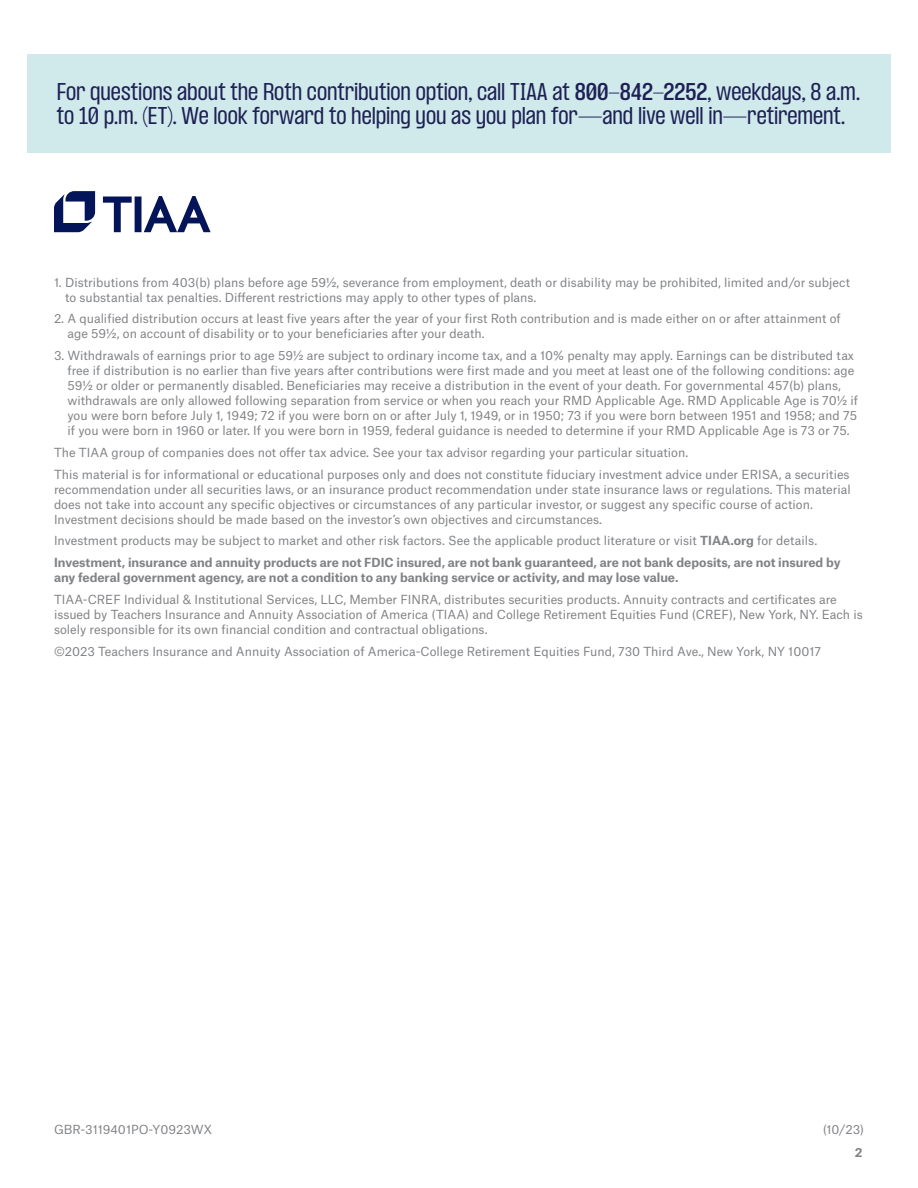
<style>
.page{position:relative;width:918px;height:1188px;background:#fff}
.page>*{position:absolute;margin:0;border:0;box-sizing:border-box;transform-origin:0 0}
.CTA_body_copy_PP_Nar{font:condensed 21px/24px "PP Formula";letter-spacing:-.005em;color:#1e2055}
.Disclosure_-_Atlast{font:12px/15px "Atlas Grotesk";color:#808285}
.Disclosure_-_Atlast-2{font:700 12px/15px "Atlas Grotesk";color:#808285}
.s1{font-weight:600}
.s2{font-weight:700}
</style>
<div class="page">
<svg style="left:103px;top:196px;width:108px;height:36px"></svg>
<svg style="left:54px;top:191px;width:41px;height:41px"></svg>
<div style="left:27px;top:54px;width:863px;height:98px;background:#d0eaeb"></div>
<p class="CTA_body_copy_PP_Nar" style="left:57px;top:79px;width:805px">For questions about the Roth contribution option, call TIAA at <span class="s1">800-842-2252</span>, weekdays, 8 a.m. to 10 p.m. (ET). We look forward to helping you as you plan for—and live well in—retirement.</p>
<p class="Disclosure_-_Atlast" style="left:65px;top:273px;width:786px;text-indent:-11px">1. Distributions from 403(b) plans before age 59½, severance from employment, death or disability may be prohibited, limited and/or subject to substantial tax penalties. Different restrictions may apply to other types of plans.</p>
<p class="Disclosure_-_Atlast" style="left:67px;top:310px;width:775px;text-indent:-13px">2. A qualified distribution occurs at least five years after the year of your first Roth contribution and is made either on or after attainment of age 59½, on account of disability or to your beneficiaries after your death.</p>
<p class="Disclosure_-_Atlast" style="left:67px;top:347px;width:792px;text-indent:-13px">3. Withdrawals of earnings prior to age 59½ are subject to ordinary income tax, and a 10% penalty may apply. Earnings can be distributed tax free if distribution is no earlier than five years after contributions were first made and you meet at least one of the following conditions: age 59½ or older or permanently disabled. Beneficiaries may receive a distribution in the event of your death. For governmental 457(b) plans, withdrawals are only allowed following separation from service or when you reach your RMD Applicable Age. RMD Applicable Age is 70½ if you were born before July 1, 1949; 72 if you were born on or after July 1, 1949, or in 1950; 73 if you were born between 1951 and 1958; and 75 if you were born in 1960 or later. If you were born in 1959, federal guidance is needed to determine if your RMD Applicable Age is 73 or 75.</p>
<p class="Disclosure_-_Atlast" style="left:54px;top:443px;width:636px">The TIAA group of companies does not offer tax advice. See your tax advisor regarding your particular situation.</p>
<p class="Disclosure_-_Atlast" style="left:54px;top:465px;width:798px">This material is for informational or educational purposes only and does not constitute fiduciary investment advice under ERISA, a securities recommendation under all securities laws, or an insurance product recommendation under state insurance laws or regulations. This material does not take into account any specific objectives or circumstances of any particular investor, or suggest any specific course of action.<br>Investment decisions should be made based on the investor’s own objectives and circumstances.</p>
<p class="Disclosure_-_Atlast" style="left:54px;top:532px;width:765px">Investment products may be subject to market and other risk factors. See the applicable product literature or visit <span class="s2">TIAA.org</span> for details.</p>
<p class="Disclosure_-_Atlast-2" style="left:54px;top:554px;width:788px">Investment, insurance and annuity products are not FDIC insured, are not bank guaranteed, are not bank deposits, are not insured by any federal government agency, are not a condition to any banking service or activity, and may lose value.</p>
<p class="Disclosure_-_Atlast" style="left:54px;top:590px;width:810px">TIAA-CREF Individual &amp; Institutional Services, LLC, Member FINRA, distributes securities products. Annuity contracts and certificates are issued by Teachers Insurance and Annuity Association of America (TIAA) and College Retirement Equities Fund (CREF), New York, NY. Each is solely responsible for its own financial condition and contractual obligations.</p>
<p class="Disclosure_-_Atlast" style="left:54px;top:642px;width:769px">©2023 Teachers Insurance and Annuity Association of America-College Retirement Equities Fund, 730 Third Ave., New York, NY 10017</p>
<p class="Disclosure_-_Atlast" style="left:54px;top:1121px;width:160px">GBR-3119401PO-Y0923WX</p>
<p class="Disclosure_-_Atlast" style="left:823px;top:1121px;width:43px">(10/23)</p>
<p class="Disclosure_-_Atlast-2" style="left:855px;top:1144px;width:9px">2</p>
</div>
